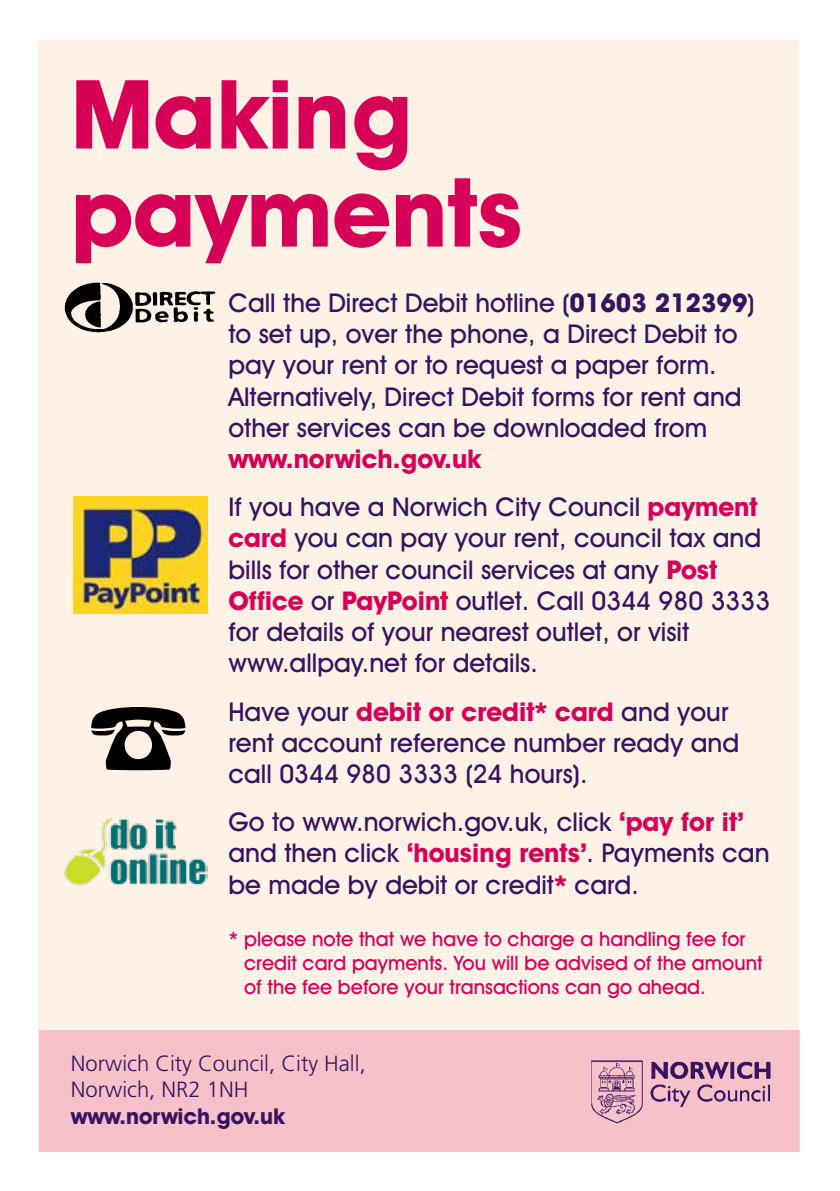
<style>
.page{position:relative;width:840px;height:1191px;background:#fff}
.page>*{position:absolute;margin:0;border:0;box-sizing:border-box;transform-origin:0 0}
.t1{font:700 96px/98px "Avant Garde IT Cby BT";color:#d60057}
.t2{font:500 26px/31.2px "Avant Garde IT Cby BT";color:#381460}
.t3{font:300 22px/26.4px "Frutiger";color:#381460}
.t4{font:700 22px "Avant Garde IT Cby BT";color:#381460}
.t5{font:500 20px/24px "Avant Garde IT Cby BT";color:#d60057}
.s1{font-weight:700}
.s2{font-weight:700;color:#d60057}
</style>
<div class="page">
<div style="left:39px;top:40px;width:759px;height:1111px;background:#fef1e6"></div>
<img style="left:64px;top:282px;width:152px;height:51px">
<img style="left:73px;top:496px;width:135px;height:118px">
<img style="left:64px;top:817px;width:143px;height:69px">
<div style="left:40px;top:1030px;width:759px;height:121px;background:#f6c1c9"></div>
<img style="left:591px;top:1060px;width:179px;height:64px">
<h1 class="t1" style="left:71px;top:65px;width:453px">Making payments</h1>
<p class="t2" style="left:228px;top:287px;width:527px">Call the Direct Debit hotline (<span class="s1">01603 212399</span>) to set up, over the phone, a Direct Debit to pay your rent or to request a paper form.<br>Alternatively, Direct Debit forms for rent and other services can be downloaded from</p>
<p class="t2" style="left:228px;top:434px;width:530px;line-height:48.2px"><span class="s2">www.norwich.gov.uk<br></span>If you have a Norwich City Council <span class="s2">payment</span></p>
<p class="t2" style="left:228px;top:522px;width:543px"><span class="s2">card</span> you can pay your rent, council tax and bills for other council services at any <span class="s2">Post Office</span> or <span class="s2">PayPoint</span> outlet. Call 0344 980 3333 for details of your nearest outlet, or visit www.allpay.net for details.</p>
<p class="t2" style="left:228px;top:695px;width:512px">Have your <span class="s2">debit or credit* card</span> and your rent account reference number ready and call 0344 980 3333 (24 hours).</p>
<p class="t2" style="left:228px;top:806px;width:542px">Go to www.norwich.gov.uk, click <span class="s2">‘pay for it’ </span>and then click <span class="s2">‘housing rents’</span>. Payments can be made by debit or credit<span class="s2">*</span> card.</p>
<p class="t5" style="left:244px;top:926px;width:519px;text-indent:-16px">* please note that we have to charge a handling fee for credit card payments. You will be advised of the amount of the fee before your transactions can go ahead.</p>
<p class="t3" style="left:71px;top:1050px;width:296px">Norwich City Council, City Hall,<br>Norwich, NR2 1NH</p>
<p class="t4" style="left:71px;top:1102px;width:215px">www.norwich.gov.uk</p>
</div>
